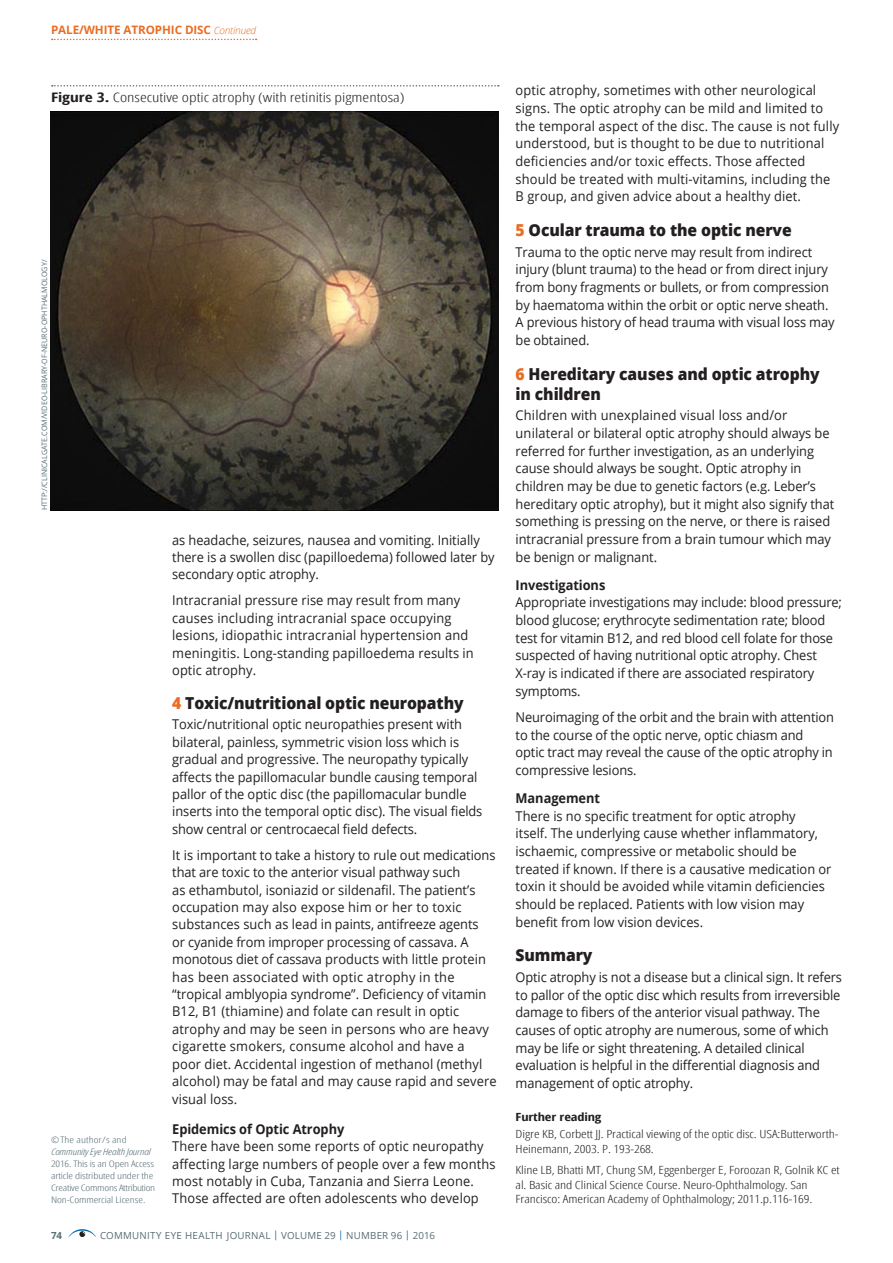
<style>
.page{position:relative;width:893px;height:1263px;background:#fff}
.page>*{position:absolute;margin:0;border:0;box-sizing:border-box;transform-origin:0 0}
.t1{font:800 16.5px/20px "Open Sans";letter-spacing:-.005em;color:#231f20;scale:.95 1}
.t2{font:13.5px/17.7px "Open Sans";color:#231f20;scale:.95 1}
.t3{font:700 13.5px "Open Sans";letter-spacing:-.005em;color:#231f20;scale:.95 1}
.t4{font:300 condensed 13.2px "Open Sans";color:#231f20;scale:1.32 1}
.t5{font:700 11.7px "Open Sans";letter-spacing:-.005em;color:#e96d24}
.t6{font:300 condensed 11.25px/14.7px "Open Sans";letter-spacing:-.005em;color:#231f20;scale:1.28 1}
.t7{font:700 condensed 11.25px "Open Sans";letter-spacing:-.01em;color:#231f20;scale:1.28 1}
.t8{font:9.75px "Open Sans";letter-spacing:.025em;color:#586d75}
.t9{font:700 9.75px "Open Sans";color:#586d75}
.t10{font:300 condensed 9px/12px "Open Sans";letter-spacing:-.01em;color:#586d75;scale:1.3 1}
.t11{font:italic 300 condensed 9px "Open Sans";letter-spacing:-.015em;color:#586d75;scale:1.3 1}
.t12{font:300 condensed 9px "Open Sans";letter-spacing:-.01em;color:#586d75;scale:1.09 1}
.t13{font:7.5px "Open Sans";color:#586d75;scale:.95 1}
.s1{font-weight:300;font-style:italic;font-size:10.2px}
.s2{font-weight:700}
.s3{color:#e96d24}
.s4{color:#006cb7}
</style>
<div class="page">
<svg style="left:68px;top:1229px;width:29px;height:9px"></svg>
<svg style="left:52px;top:39px;width:205px;height:1px"></svg>
<img style="left:51px;top:112px;width:448px;height:398px">
<svg style="left:52px;top:85px;width:447px;height:2px"></svg>
<p class="t5" style="left:51px;top:22px;width:207px">PALE/WHITE ATROPHIC DISC <span class="s1">Continued</span></p>
<p class="t4" style="left:51px;top:88px;width:269px"><span class="s2">Figure 3.</span> Consecutive optic atrophy (with retinitis pigmentosa)</p>
<p class="t2" style="left:516px;top:81px;width:342px">optic atrophy, sometimes with other neurological signs. The optic atrophy can be mild and limited to the temporal aspect of the disc. The cause is not fully understood, but is thought to be due to nutritional deficiencies and/or toxic effects. Those affected should be treated with multi-vitamins, including the B group, and given advice about a healthy diet.</p>
<p class="t1" style="left:516px;top:219px;width:292px"><span class="s3">5</span> Ocular trauma to the optic nerve</p>
<p class="t2" style="left:516px;top:243px;width:337px">Trauma to the optic nerve may result from indirect injury (blunt trauma) to the head or from direct injury from bony fragments or bullets, or from compression by haematoma within the orbit or optic nerve sheath.<br>A previous history of head trauma with visual loss may be obtained.</p>
<p class="t1" style="left:516px;top:363px;width:322px"><span class="s3">6</span> Hereditary causes and optic atrophy in children</p>
<p class="t2" style="left:516px;top:406px;width:337px">Children with unexplained visual loss and/or unilateral or bilateral optic atrophy should always be referred for further investigation, as an underlying cause should always be sought. Optic atrophy in children may be due to genetic factors (e.g. Leber’s hereditary optic atrophy), but it might also signify that something is pressing on the nerve, or there is raised intracranial pressure from a brain tumour which may be benign or malignant.</p>
<p class="t3" style="left:516px;top:575px;width:96px">Investigations</p>
<p class="t2" style="left:516px;top:593px;width:345px">Appropriate investigations may include: blood pressure; blood glucose; erythrocyte sedimentation rate; blood test for vitamin B12, and red blood cell folate for those suspected of having nutritional optic atrophy. Chest X-ray is indicated if there are associated respiratory symptoms.</p>
<p class="t2" style="left:516px;top:708px;width:337px">Neuroimaging of the orbit and the brain with attention to the course of the optic nerve, optic chiasm and optic tract may reveal the cause of the optic atrophy in compressive lesions.</p>
<p class="t3" style="left:516px;top:788px;width:90px">Management</p>
<p class="t2" style="left:516px;top:806px;width:334px">There is no specific treatment for optic atrophy<br>itself. The underlying cause whether inflammatory, ischaemic, compressive or metabolic should be treated if known. If there is a causative medication or toxin it should be avoided while vitamin deficiencies should be replaced. Patients with low vision may benefit from low vision devices.</p>
<p class="t1" style="left:516px;top:944px;width:82px">Summary</p>
<p class="t2" style="left:516px;top:968px;width:345px">Optic atrophy is not a disease but a clinical sign. It refers to pallor of the optic disc which results from irreversible damage to fibers of the anterior visual pathway. The causes of optic atrophy are numerous, some of which may be life or sight threatening. A detailed clinical evaluation is helpful in the differential diagnosis and management of optic atrophy.</p>
<p class="t7" style="left:516px;top:1108px;width:69px">Further reading</p>
<p class="t6" style="left:516px;top:1126px;width:254px">Digre KB, Corbett JJ. Practical viewing of the optic disc. USA:Butterworth-<br>Heinemann, 2003. P. 193-268.</p>
<p class="t6" style="left:516px;top:1162px;width:255px">Kline LB, Bhatti MT, Chung SM, Eggenberger E, Foroozan R, Golnik KC et al. Basic and Clinical Science Course. Neuro-Ophthalmology. San<br>Francisco: American Academy of Ophthalmology; 2011.p.116-169.</p>
<p class="t13" style="left:39px;top:510px;width:265px;rotate:-90deg">HTTP://CLINICALGATE.COM/VIDEO-LIBRARY-OF-NEURO-OPHTHALMOLOGY/</p>
<p class="t2" style="left:172px;top:530px;width:341px">as headache, seizures, nausea and vomiting. Initially there is a swollen disc (papilloedema) followed later by secondary optic atrophy.</p>
<p class="t2" style="left:172px;top:591px;width:319px">Intracranial pressure rise may result from many causes including intracranial space occupying lesions, idiopathic intracranial hypertension and meningitis. Long-standing papilloedema results in optic atrophy.</p>
<p class="t1" style="left:172px;top:692px;width:308px"><span class="s3">4</span> Toxic/nutritional optic neuropathy</p>
<p class="t2" style="left:172px;top:715px;width:328px">Toxic/nutritional optic neuropathies present with bilateral, painless, symmetric vision loss which is gradual and progressive. The neuropathy typically affects the papillomacular bundle causing temporal pallor of the optic disc (the papillomacular bundle inserts into the temporal optic disc). The visual fields show central or centrocaecal field defects.</p>
<p class="t2" style="left:172px;top:846px;width:343px">It is important to take a history to rule out medications that are toxic to the anterior visual pathway such<br>as ethambutol, isoniazid or sildenafil. The patient’s occupation may also expose him or her to toxic substances such as lead in paints, antifreeze agents<br>or cyanide from improper processing of cassava. A monotous diet of cassava products with little protein has been associated with optic atrophy in the “tropical amblyopia syndrome”. Deficiency of vitamin B12, B1 (thiamine) and folate can result in optic atrophy and may be seen in persons who are heavy cigarette smokers, consume alcohol and have a poor diet. Accidental ingestion of methanol (methyl alcohol) may be fatal and may cause rapid and severe visual loss.</p>
<p class="t3" style="left:172px;top:1119px;width:183px">Epidemics of Optic Atrophy</p>
<p class="t2" style="left:172px;top:1137px;width:342px">There have been some reports of optic neuropathy affecting large numbers of people over a few months most notably in Cuba, Tanzania and Sierra Leone.<br>Those affected are often adolescents who develop</p>
<p class="t12" style="left:51px;top:1134px;width:71px">© The author/s and</p>
<p class="t11" style="left:51px;top:1146px;width:78px">Community Eye Health Journal</p>
<p class="t10" style="left:51px;top:1158px;width:82px">2016. This is an Open Access article distributed under the<br>Creative Commons Attribution<br>Non-Commercial License.</p>
<p class="t9" style="left:51px;top:1228px;width:13px">74</p>
<p class="t8" style="left:100px;top:1228px;width:336px">COMMUNITY EYE HEALTH JOURNAL <span class="s4">|</span> VOLUME 29 <span class="s4">|</span> NUMBER 96 <span class="s4">|</span> 2016</p>
</div>
